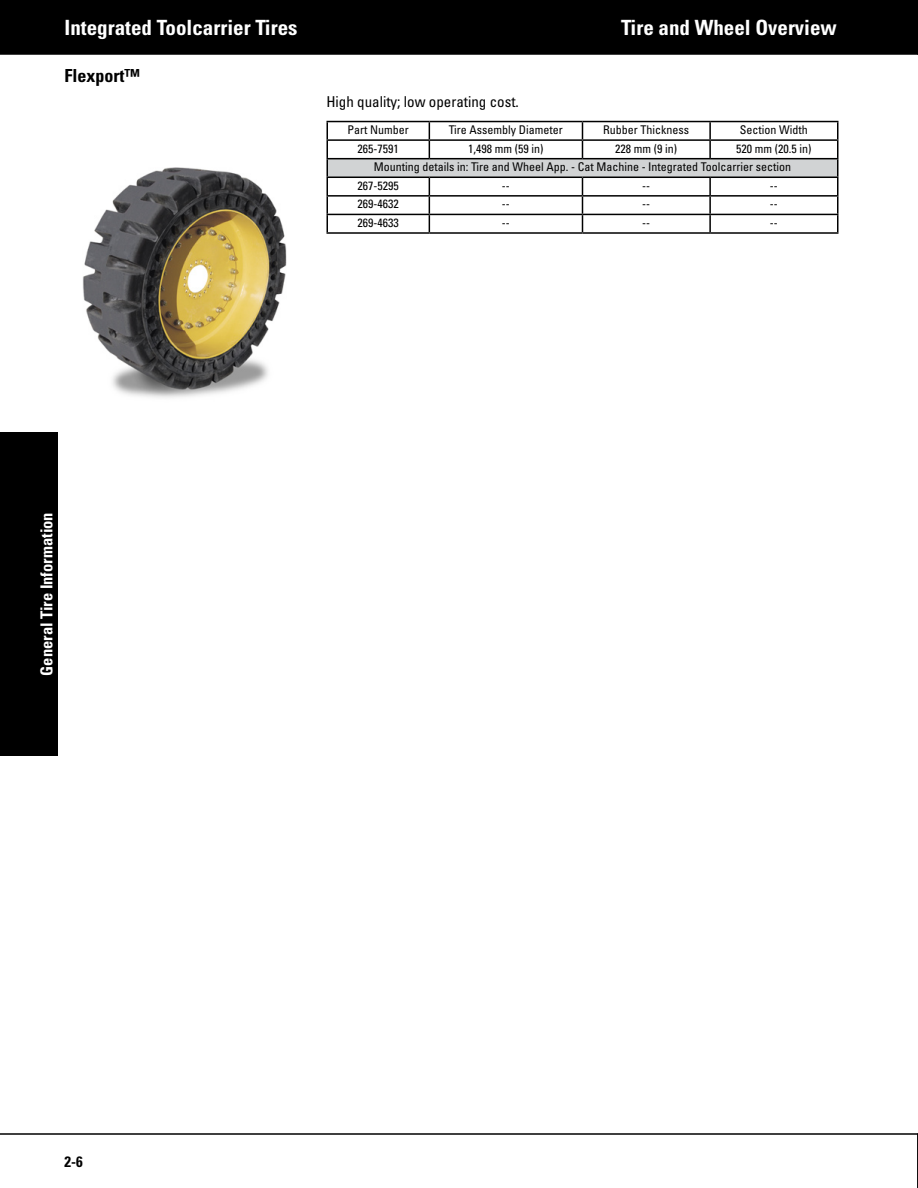
<style>
.page{position:relative;width:918px;height:1188px;background:#fff}
.page>*{position:absolute;margin:0;border:0;box-sizing:border-box;transform-origin:0 0}
.t1{font:700 condensed 21px "Univers";color:#fff}
.t2{font:700 condensed 18px "Univers";color:#000}
.t3{font:700 condensed 16.5px "Univers";color:#fff}
.t4{font:condensed 15px "Univers";color:#000}
.t5{font:700 condensed 15px "Univers";color:#000}
.t6{font:condensed 12px "Univers";color:#000}
</style>
<div class="page">
<div style="left:0;top:0;width:917px;height:55px;background:#000"></div>
<hr style="left:0;top:1133px;width:917px;height:2px;background:#3f3f3f">
<div style="left:0;top:432px;width:58px;height:324px;background:#000"></div>
<svg style="left:917px;top:0;width:1px;height:55px"></svg>
<svg style="left:917px;top:1133px;width:1px;height:55px"></svg>
<img style="left:82px;top:167px;width:205px;height:231px">
<div style="left:327px;top:159px;width:511px;height:18px;background:#d1d3d4"></div>
<svg style="left:327px;top:122px;width:1px;height:110px"></svg>
<svg style="left:837px;top:122px;width:1px;height:110px"></svg>
<hr style="left:327px;top:139px;width:102px;height:2px;background:#000">
<hr style="left:429px;top:139px;width:153px;height:2px;background:#000">
<hr style="left:582px;top:139px;width:128px;height:2px;background:#000">
<hr style="left:710px;top:139px;width:128px;height:2px;background:#000">
<svg style="left:429px;top:122px;width:1px;height:36px"></svg>
<svg style="left:582px;top:122px;width:1px;height:36px"></svg>
<svg style="left:709px;top:122px;width:2px;height:36px"></svg>
<hr style="left:429px;top:158px;width:153px;height:1px;background:#000">
<hr style="left:582px;top:158px;width:128px;height:1px;background:#000">
<hr style="left:710px;top:158px;width:128px;height:1px;background:#000">
<hr style="left:429px;top:177px;width:153px;height:1px;background:#000">
<hr style="left:582px;top:177px;width:128px;height:1px;background:#000">
<hr style="left:710px;top:177px;width:128px;height:1px;background:#000">
<hr style="left:327px;top:158px;width:102px;height:1px;background:#000">
<hr style="left:327px;top:177px;width:102px;height:1px;background:#000">
<hr style="left:327px;top:195px;width:102px;height:2px;background:#000">
<hr style="left:429px;top:195px;width:153px;height:2px;background:#000">
<hr style="left:582px;top:195px;width:128px;height:2px;background:#000">
<hr style="left:710px;top:195px;width:128px;height:2px;background:#000">
<hr style="left:327px;top:214px;width:102px;height:1px;background:#000">
<hr style="left:429px;top:214px;width:153px;height:1px;background:#000">
<hr style="left:582px;top:214px;width:128px;height:1px;background:#000">
<hr style="left:710px;top:214px;width:128px;height:1px;background:#000">
<svg style="left:429px;top:178px;width:1px;height:54px"></svg>
<svg style="left:582px;top:178px;width:1px;height:54px"></svg>
<svg style="left:709px;top:178px;width:2px;height:54px"></svg>
<hr style="left:327px;top:232px;width:102px;height:2px;background:#000">
<hr style="left:429px;top:232px;width:153px;height:2px;background:#000">
<hr style="left:582px;top:232px;width:128px;height:2px;background:#000">
<hr style="left:710px;top:232px;width:128px;height:2px;background:#000">
<hr style="left:327px;top:121px;width:102px;height:1px;background:#000">
<hr style="left:429px;top:121px;width:153px;height:1px;background:#000">
<hr style="left:582px;top:121px;width:128px;height:1px;background:#000">
<hr style="left:710px;top:121px;width:128px;height:1px;background:#000">
<h1 class="t1" style="left:64px;top:15px;width:235px">Integrated Toolcarrier Tires</h1>
<h1 class="t1" style="left:621px;top:15px;width:217px">Tire and Wheel Overview</h1>
<h2 class="t2" style="left:64px;top:64px;width:77px">Flexport™</h2>
<p class="t4" style="left:327px;top:92px;width:194px">High quality; low operating cost.</p>
<p class="t6" style="left:348px;top:122px;width:63px">Part Number</p>
<p class="t6" style="left:449px;top:122px;width:115px">Tire Assembly Diameter</p>
<p class="t6" style="left:603px;top:122px;width:87px">Rubber Thickness</p>
<p class="t6" style="left:740px;top:122px;width:70px">Section Width</p>
<p class="t6" style="left:358px;top:141px;width:43px">265-7591</p>
<p class="t6" style="left:468px;top:141px;width:77px">1,498 mm (59 in)</p>
<p class="t6" style="left:615px;top:141px;width:63px">228 mm (9 in)</p>
<p class="t6" style="left:736px;top:141px;width:77px">520 mm (20.5 in)</p>
<p class="t6" style="left:374px;top:159px;width:419px">Mounting details in: Tire and Wheel App. - Cat Machine - Integrated Toolcarrier section</p>
<p class="t6" style="left:358px;top:178px;width:43px">267-5295</p>
<p class="t6" style="left:502px;top:178px;width:9px">--</p>
<p class="t6" style="left:642px;top:178px;width:9px">--</p>
<p class="t6" style="left:770px;top:178px;width:9px">--</p>
<p class="t6" style="left:358px;top:197px;width:43px">269-4632</p>
<p class="t6" style="left:502px;top:197px;width:9px">--</p>
<p class="t6" style="left:642px;top:197px;width:9px">--</p>
<p class="t6" style="left:770px;top:197px;width:9px">--</p>
<p class="t6" style="left:358px;top:215px;width:43px">269-4633</p>
<p class="t6" style="left:502px;top:215px;width:9px">--</p>
<p class="t6" style="left:642px;top:215px;width:9px">--</p>
<p class="t6" style="left:770px;top:215px;width:9px">--</p>
<h3 class="t3" style="left:37px;top:676px;width:165px;rotate:-90deg">General Tire Information</h3>
<p class="t5" style="left:65px;top:1152px;width:20px">2-6</p>
</div>
